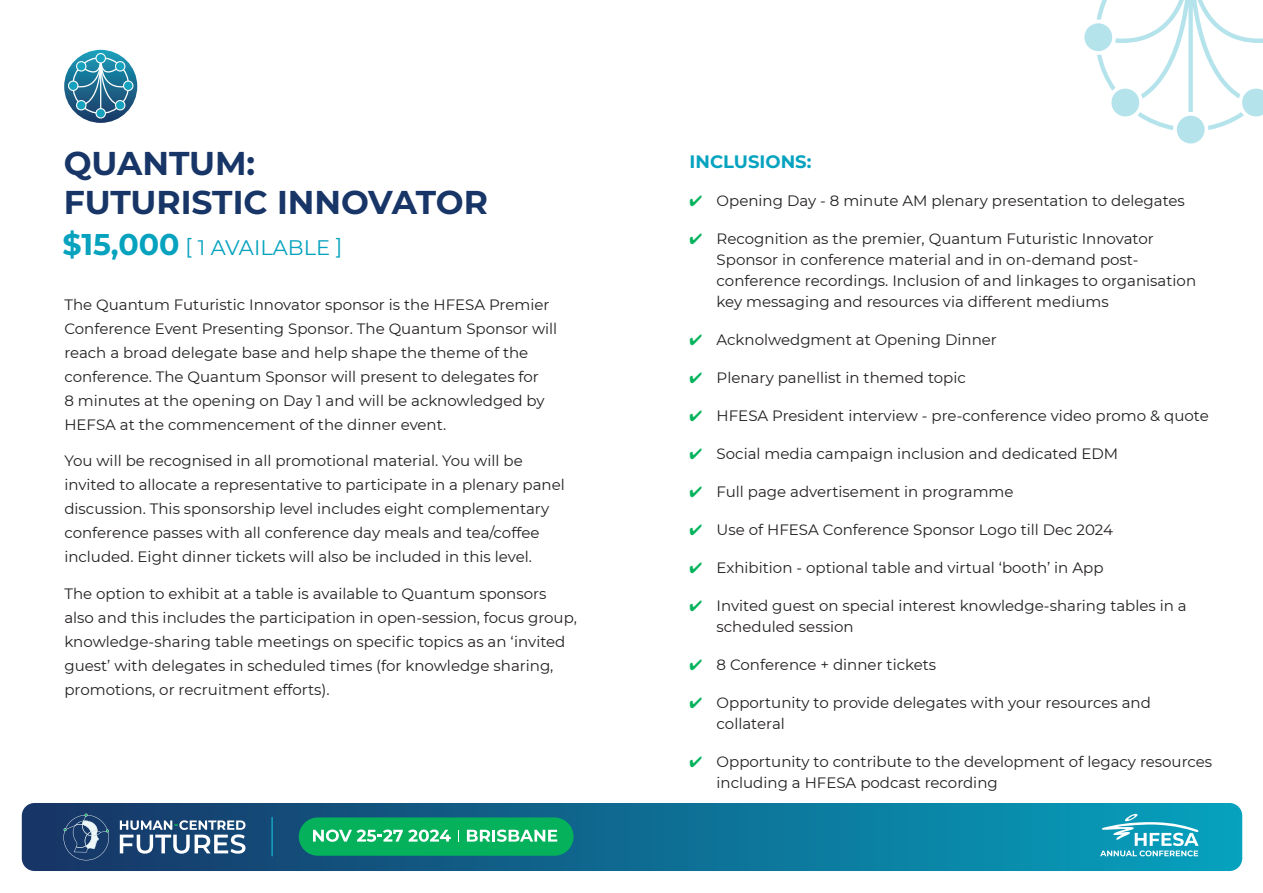
<style>
.page{position:relative;width:1263px;height:893px;background:#fff}
.page>*{position:absolute;margin:0;border:0;box-sizing:border-box;transform-origin:0 0}
.t1{font:100 33px/39px "Montserrat";color:#173566}
.t2{font:21px "Montserrat";color:#06a2be}
.t3{font:100 18px "Montserrat";color:#05a3bf}
.t4{font:15px/24px "Montserrat";color:#231f20}
.s1{font-weight:100;font-size:30px}
.s2{color:#05b35c}
</style>
<div class="page">
<svg style="left:22px;top:803px;width:1220px;height:68px;background:#0e6f95"></svg>
<div style="left:299px;top:817px;width:274px;height:39px;background:#05b25b;border-radius:19px"></div>
<svg style="left:313px;top:829px;width:138px;height:13px"></svg>
<svg style="left:458px;top:830px;width:1px;height:12px"></svg>
<svg style="left:467px;top:829px;width:90px;height:13px"></svg>
<svg style="left:1100px;top:814px;width:99px;height:42px;background:#46b3c9"></svg>
<hr style="left:271px;top:817px;width:2px;height:39px;background:#16a2bf">
<svg style="left:63px;top:814px;width:46px;height:46px;background:#3a5981"></svg>
<svg style="left:120px;top:820px;width:125px;height:34px"></svg>
<svg style="left:64px;top:50px;width:73px;height:73px"></svg>
<svg style="left:72px;top:56px;width:58px;height:56px;background:#468ba8"></svg>
<div style="left:69px;top:81px;width:9px;height:9px;background:#16a2be;border-radius:50%"></div>
<div style="left:68px;top:81px;width:10px;height:10px;border:1px solid #fff;border-radius:50%"></div>
<div style="left:124px;top:81px;width:9px;height:9px;background:#16a2be;border-radius:50%"></div>
<div style="left:123px;top:81px;width:10px;height:10px;border:1px solid #fff;border-radius:50%"></div>
<div style="left:96px;top:109px;width:9px;height:9px;background:#16a2be;border-radius:50%"></div>
<div style="left:95px;top:108px;width:11px;height:11px;border:1px solid #fff;border-radius:50%"></div>
<svg style="left:96px;top:54px;width:9px;height:9px"></svg>
<div style="left:95px;top:53px;width:11px;height:11px;border:1px solid #fff;border-radius:50%"></div>
<svg style="left:1084px;top:0;width:179px;height:144px"></svg>
<p class="t1" style="left:64px;top:143px;width:426px">QUANTUM:<br>FUTURISTIC INNOVATOR</p>
<p class="t2" style="left:63px;top:233px;width:282px"><span class="s1">$15,000</span> [ 1 AVAILABLE ]</p>
<p class="t4" style="left:64px;top:292px;width:494px">The Quantum Futuristic Innovator sponsor is the HFESA Premier Conference Event Presenting Sponsor. The Quantum Sponsor will reach a broad delegate base and help shape the theme of the conference. The Quantum Sponsor will present to delegates for<br>8 minutes at the opening on Day 1 and will be acknowledged by HEFSA at the commencement of the dinner event.</p>
<p class="t4" style="left:64px;top:448px;width:502px">You will be recognised in all promotional material. You will be invited to allocate a representative to participate in a plenary panel discussion. This sponsorship level includes eight complementary conference passes with all conference day meals and tea/coffee included. Eight dinner tickets will also be included in this level.</p>
<p class="t4" style="left:64px;top:581px;width:514px">The option to exhibit at a table is available to Quantum sponsors also and this includes the participation in open-session, focus group, knowledge-sharing table meetings on specific topics as an ‘invited guest’ with delegates in scheduled times (for knowledge sharing, promotions, or recruitment efforts).</p>
<p class="t3" style="left:690px;top:149px;width:123px">INCLUSIONS:</p>
<p class="t4" style="left:690px;top:188px;width:497px"><span class="s2">✔</span> Opening Day - 8 minute AM plenary presentation to delegates</p>
<p class="t4" style="left:717px;top:227px;width:481px;line-height:21px;text-indent:-27px"><span class="s2">✔</span> Recognition as the premier, Quantum Futuristic Innovator Sponsor in conference material and in on-demand post&shy;conference recordings. Inclusion of and linkages to organisation key messaging and resources via different mediums</p>
<p class="t4" style="left:690px;top:327px;width:309px"><span class="s2">✔</span> Acknolwedgment at Opening Dinner</p>
<p class="t4" style="left:690px;top:365px;width:278px"><span class="s2">✔</span> Plenary panellist in themed topic</p>
<p class="t4" style="left:690px;top:403px;width:521px"><span class="s2">✔</span> HFESA President interview - pre-conference video promo &amp; quote</p>
<p class="t4" style="left:690px;top:441px;width:430px"><span class="s2">✔</span> Social media campaign inclusion and dedicated EDM</p>
<p class="t4" style="left:690px;top:479px;width:326px"><span class="s2">✔</span> Full page advertisement in programme</p>
<p class="t4" style="left:690px;top:517px;width:425px"><span class="s2">✔</span> Use of HFESA Conference Sponsor Logo till Dec 2024</p>
<p class="t4" style="left:690px;top:555px;width:415px"><span class="s2">✔</span> Exhibition - optional table and virtual ‘booth’ in App</p>
<p class="t4" style="left:717px;top:595px;width:472px;line-height:21px;text-indent:-27px"><span class="s2">✔</span> Invited guest on special interest knowledge-sharing tables in a scheduled session</p>
<p class="t4" style="left:690px;top:652px;width:248px"><span class="s2">✔</span> 8 Conference + dinner tickets</p>
<p class="t4" style="left:717px;top:692px;width:436px;line-height:21px;text-indent:-27px"><span class="s2">✔</span> Opportunity to provide delegates with your resources and collateral</p>
<p class="t4" style="left:717px;top:751px;width:497px;line-height:21px;text-indent:-27px"><span class="s2">✔</span> Opportunity to contribute to the development of legacy resources including a HFESA podcast recording</p>
</div>
